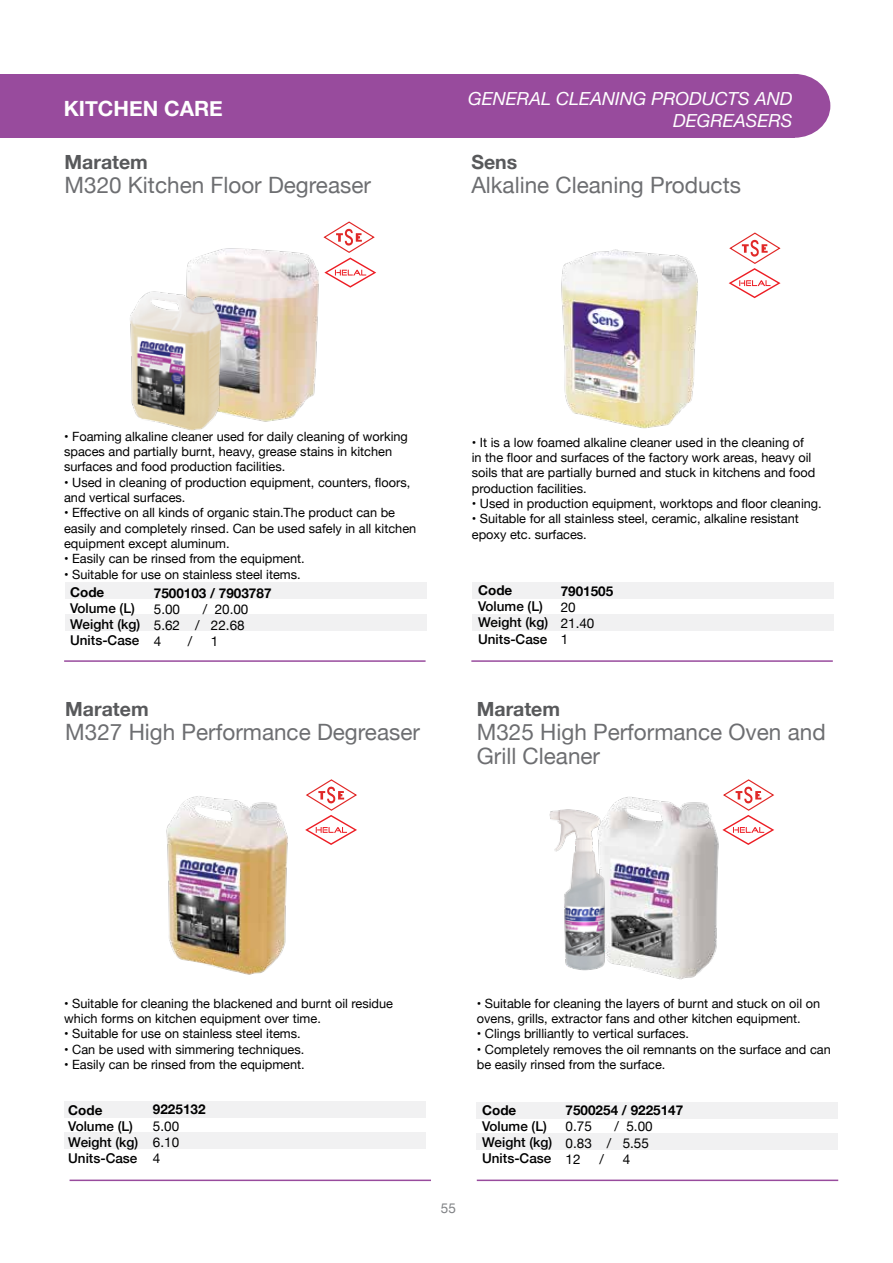
<style>
.page{position:relative;width:893px;height:1263px;background:#fff}
.page>*{position:absolute;margin:0;border:0;box-sizing:border-box;transform-origin:0 0}
.t1{font:22.5px/24px "Helvetica Neue";color:#6d6e71}
.t2{font:700 21px "Helvetica Neue";color:#fff}
.t3{font:700 19.5px "Helvetica Neue";color:#58595b}
.t4{font:italic 18px/21.6px "Helvetica Neue";color:#fff;text-align:right}
.t5{font:500 13.5px/16.2px "Helvetica Neue";color:#000}
.t6{font:13.5px/16.2px "Helvetica Neue";color:#000}
.t7{font:700 13.5px "Helvetica Neue";color:#000}
.t8{font:13.5px "Helvetica Neue";color:#808285}
.t9{font:12.75px/15.3px "Helvetica Neue";color:#000}
</style>
<div class="page">
<hr style="left:70px;top:1179px;width:361px;height:2px;background:#984b9d">
<hr style="left:477px;top:1179px;width:361px;height:2px;background:#984b9d">
<div style="left:0;top:74px;width:794px;height:64px;background:#984b9d"></div>
<div style="left:758px;top:74px;width:72px;height:64px;background:#984b9d;border-radius:50%"></div>
<hr style="left:64px;top:660px;width:362px;height:2px;background:#984b9d">
<hr style="left:471px;top:660px;width:362px;height:2px;background:#984b9d">
<div style="left:65px;top:614px;width:361px;height:16px;background:#f1f1f2"></div>
<div style="left:65px;top:583px;width:361px;height:16px;background:#f1f1f2"></div>
<img style="left:186px;top:248px;width:133px;height:174px">
<img style="left:130px;top:290px;width:94px;height:141px">
<svg style="left:323px;top:221px;width:53px;height:67px"></svg>
<div style="left:472px;top:614px;width:361px;height:16px;background:#f1f1f2"></div>
<div style="left:472px;top:583px;width:361px;height:16px;background:#f1f1f2"></div>
<img style="left:561px;top:249px;width:137px;height:180px">
<svg style="left:729px;top:232px;width:52px;height:66px"></svg>
<img style="left:166px;top:796px;width:122px;height:179px">
<svg style="left:305px;top:779px;width:52px;height:66px"></svg>
<div style="left:64px;top:1133px;width:361px;height:16px;background:#f1f1f2"></div>
<div style="left:64px;top:1101px;width:361px;height:16px;background:#f1f1f2"></div>
<img style="left:607px;top:797px;width:112px;height:183px">
<img style="left:549px;top:809px;width:58px;height:162px">
<svg style="left:722px;top:779px;width:52px;height:66px"></svg>
<div style="left:477px;top:1133px;width:361px;height:17px;background:#f1f1f2"></div>
<div style="left:477px;top:1102px;width:361px;height:16px;background:#f1f1f2"></div>
<h2 class="t2" style="left:64px;top:92px;width:161px">KITCHEN CARE</h2>
<h3 class="t4" style="left:468px;top:89px;width:326px">GENERAL CLEANING PRODUCTS AND<br>DEGREASERS</h3>
<h3 class="t3" style="left:65px;top:147px;width:85px">Maratem</h3>
<h1 class="t1" style="left:65px;top:174px;width:308px">M320 Kitchen Floor Degreaser</h1>
<h3 class="t3" style="left:471px;top:147px;width:47px">Sens</h3>
<h1 class="t1" style="left:471px;top:174px;width:271px">Alkaline Cleaning Products</h1>
<p class="t9" style="left:64px;top:429px;width:345px">• Foaming alkaline cleaner used for daily cleaning of working spaces and partially burnt, heavy, grease stains in kitchen surfaces and food production facilities.</p>
<p class="t9" style="left:64px;top:475px;width:348px">• Used in cleaning of production equipment, counters, floors, and vertical surfaces.</p>
<p class="t9" style="left:64px;top:506px;width:354px">• Effective on all kinds of organic stain.The product can be easily and completely rinsed. Can be used safely in all kitchen equipment except aluminum.</p>
<p class="t9" style="left:64px;top:552px;width:242px">• Easily can be rinsed from the equipment.</p>
<p class="t9" style="left:64px;top:567px;width:238px">• Suitable for use on stainless steel items.</p>
<p class="t7" style="left:70px;top:581px;width:36px">Code</p>
<p class="t5" style="left:70px;top:599px;width:72px">Volume (L)<br>Weight (kg)<br>Units-Case</p>
<p class="t7" style="left:154px;top:582px;width:119px">7500103 / 7903787</p>
<p class="t6" style="left:154px;top:602px;width:28px">5.00</p>
<p class="t6" style="left:154px;top:602px;width:96px;text-indent:49px">/ 20.00<br>5.62 / 22.68<br>4</p>
<p class="t6" style="left:188px;top:634px;width:6px">/</p>
<p class="t6" style="left:211px;top:634px;width:9px">1</p>
<h3 class="t3" style="left:65px;top:694px;width:85px">Maratem</h3>
<h1 class="t1" style="left:65px;top:721px;width:356px">M327 High Performance Degreaser</h1>
<p class="t9" style="left:472px;top:435px;width:345px">• It is a low foamed alkaline cleaner used in the cleaning of in the floor and surfaces of the factory work areas, heavy oil soils that are partially burned and stuck in kitchens and food production facilities.</p>
<p class="t9" style="left:472px;top:496px;width:351px">• Used in production equipment, worktops and floor cleaning.</p>
<p class="t9" style="left:472px;top:512px;width:329px">• Suitable for all stainless steel, ceramic, alkaline resistant epoxy etc. surfaces.</p>
<p class="t7" style="left:478px;top:579px;width:36px">Code</p>
<p class="t5" style="left:478px;top:597px;width:72px">Volume (L)<br>Weight (kg)<br>Units-Case</p>
<p class="t7" style="left:561px;top:580px;width:54px">7901505</p>
<p class="t6" style="left:561px;top:600px;width:35px">20<br>21.40<br>1</p>
<h3 class="t3" style="left:477px;top:694px;width:85px">Maratem</h3>
<h1 class="t1" style="left:477px;top:721px;width:350px">M325 High Performance Oven and<br>Grill Cleaner</h1>
<p class="t9" style="left:64px;top:996px;width:330px">• Suitable for cleaning the blackened and burnt oil residue which forms on kitchen equipment over time.</p>
<p class="t9" style="left:64px;top:1027px;width:238px">• Suitable for use on stainless steel items.</p>
<p class="t9" style="left:64px;top:1042px;width:242px">• Can be used with simmering techniques.</p>
<p class="t9" style="left:64px;top:1057px;width:242px">• Easily can be rinsed from the equipment.</p>
<p class="t7" style="left:153px;top:1099px;width:54px">9225132</p>
<p class="t6" style="left:153px;top:1118px;width:28px;text-align:justify">5.00<br>6.10<br>4</p>
<p class="t7" style="left:68px;top:1099px;width:36px">Code</p>
<p class="t5" style="left:68px;top:1117px;width:72px">Volume (L)<br>Weight (kg)<br>Units-Case</p>
<p class="t8" style="left:441px;top:1198px;width:17px">55</p>
<p class="t9" style="left:477px;top:996px;width:345px">• Suitable for cleaning the layers of burnt and stuck on oil on ovens, grills, extractor fans and other kitchen equipment.</p>
<p class="t9" style="left:477px;top:1027px;width:214px">• Clings brilliantly to vertical surfaces.</p>
<p class="t9" style="left:477px;top:1042px;width:356px">• Completely removes the oil remnants on the surface and can be easily rinsed from the surface.</p>
<p class="t7" style="left:566px;top:1100px;width:119px">7500254 / 9225147</p>
<p class="t6" style="left:566px;top:1119px;width:28px">0.75</p>
<p class="t7" style="left:482px;top:1099px;width:36px">Code</p>
<p class="t5" style="left:482px;top:1117px;width:72px">Volume (L)<br>Weight (kg)<br>Units-Case</p>
<p class="t6" style="left:566px;top:1119px;width:89px;text-indent:49px">/ 5.00<br>0.83 / 5.55<br>12</p>
<p class="t6" style="left:599px;top:1152px;width:6px">/</p>
<p class="t6" style="left:623px;top:1152px;width:9px">4</p>
</div>
